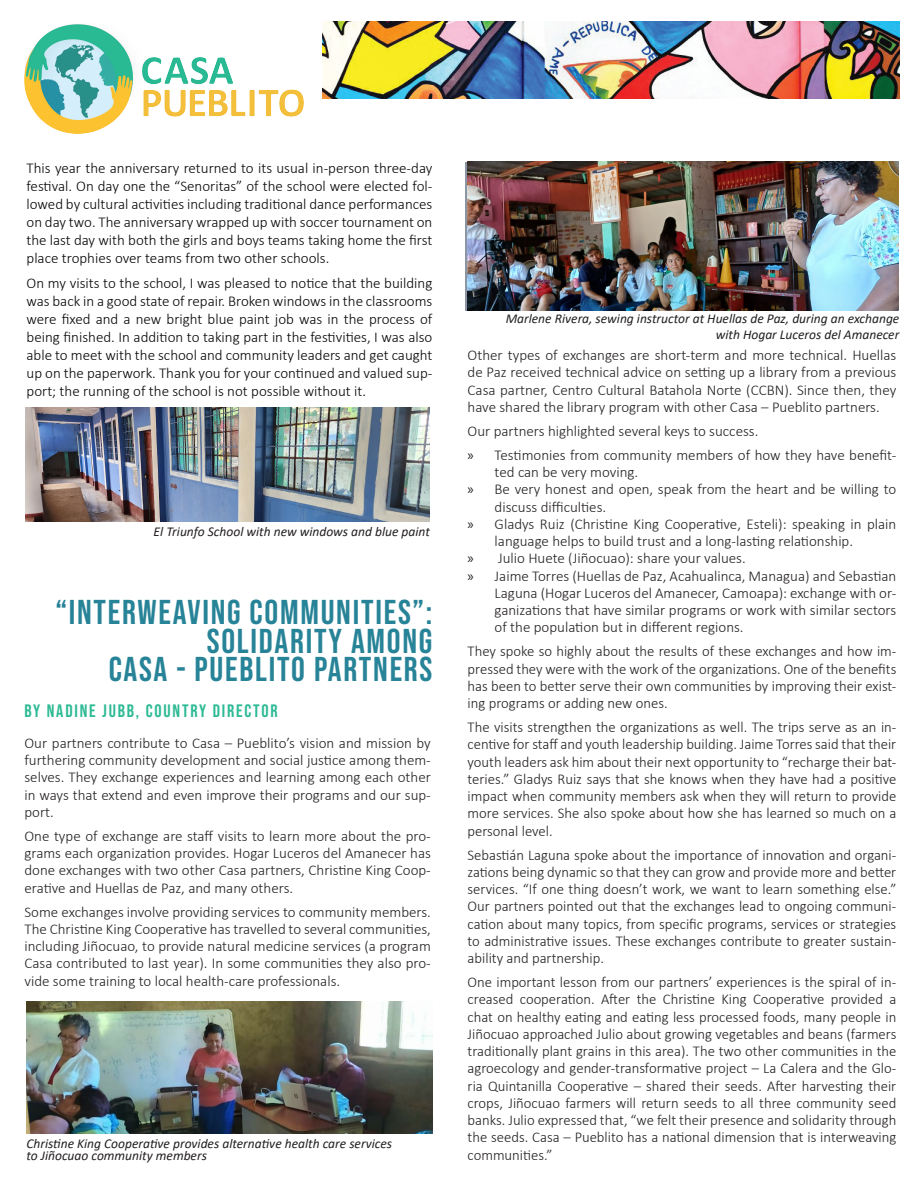
<style>
.page{position:relative;width:918px;height:1188px;background:#fff}
.page>*{position:absolute;margin:0;border:0;box-sizing:border-box;transform-origin:0 0}
.Body_text_copy_grey{font:34.5px "Bebas Neue";letter-spacing:.05em;color:#278397}
.TOP_HEADER{font:18px "Bebas Neue";letter-spacing:.1em;color:#2dba95}
.t1{font:300 15px/17.2px "Calibri";color:#231f20;text-align:justify}
.Body_text_copy_grey-2{font:300 15px/18px "Calibri";color:#040503;text-align:justify}
.Body_text_copy_grey-3{font:italic 13.5px/12px "Calibri";color:#231f20}
.s1{font-family:"Myriad Pro";font-weight:400}
</style>
<div class="page">
<img style="left:467px;top:162px;width:431px;height:148px">
<img style="left:27px;top:1001px;width:405px;height:133px">
<img style="left:26px;top:407px;width:404px;height:115px">
<img style="left:24px;top:24px;width:279px;height:109px">
<img style="left:322px;top:22px;width:578px;height:77px">
<p class="Body_text_copy_grey-2" style="left:27px;top:159px;width:407px">This year the anniversary returned to its usual in-person three-day festival. On day one the “Senoritas” of the school were elected fol&shy;lowed by cultural activities including traditional dance performances on day two. The anniversary wrapped up with soccer tournament on the last day with both the girls and boys teams taking home the first place trophies over teams from two other schools.</p>
<p class="Body_text_copy_grey-2" style="left:27px;top:274px;width:407px">On my visits to the school, I was pleased to notice that the building was back in a good state of repair. Broken windows in the classrooms were fixed and a new bright blue paint job was in the process of being finished. In addition to taking part in the festivities, I was also able to meet with the school and community leaders and get caught up on the paperwork. Thank you for your continued and valued sup&shy;port; the running of the school is not possible without it.</p>
<p class="Body_text_copy_grey-3" style="left:154px;top:525px;width:278px">El Triunfo School with new windows and blue paint</p>
<p class="Body_text_copy_grey" style="left:55px;top:593px;width:378px">“INTERWEAVING COMMUNITIES”:</p>
<p class="Body_text_copy_grey" style="left:207px;top:621px;width:227px">SOLIDARITY AMONG</p>
<p class="Body_text_copy_grey" style="left:109px;top:650px;width:325px">CASA - PUEBLITO PARTNERS</p>
<p class="TOP_HEADER" style="left:24px;top:701px;width:255px">BY NADINE JUBB, COUNTRY DIRECTOR</p>
<p class="t1" style="left:24px;top:734px;width:408px">Our partners contribute to Casa – Pueblito’s vision and mission by furthering community development and social justice among them&shy;selves. They exchange experiences and learning among each other in ways that extend and even improve their programs and our sup&shy;port.</p>
<p class="t1" style="left:24px;top:827px;width:408px">One type of exchange are staff visits to learn more about the pro&shy;grams each organization provides. Hogar Luceros del Amanecer has done exchanges with two other Casa partners, Christine King Coop&shy;erative and Huellas de Paz, and many others.</p>
<p class="t1" style="left:24px;top:903px;width:408px">Some exchanges involve providing services to community members.<br>The Christine King Cooperative has travelled to several communities, including Jiñocuao, to provide natural medicine services (a program Casa contributed to last year). In some communities they also pro&shy;vide some training to local health-care professionals.</p>
<p class="Body_text_copy_grey-3" style="left:26px;top:1137px;width:367px">Christine King Cooperative provides alternative health care services to Jiñocuao community members</p>
<p class="Body_text_copy_grey-3" style="left:506px;top:310px;width:395px;line-height:16.2px;text-align:right">Marlene Rivera, sewing instructor at Huellas de Paz, during an exchange with Hogar Luceros del Amanecer</p>
<p class="t1" style="left:468px;top:346px;width:430px">Other types of exchanges are short-term and more technical. Huellas de Paz received technical advice on setting up a library from a previous Casa partner, Centro Cultural Batahola Norte (CCBN). Since then, they have shared the library program with other Casa – Pueblito partners.</p>
<p class="t1" style="left:468px;top:422px;width:292px">Our partners highlighted several keys to success.</p>
<p class="t1" style="left:495px;top:446px;width:403px;text-indent:-27px"><span class="s1">»</span> Testimonies from community members of how they have benefit&shy;ted can be very moving.</p>
<p class="t1" style="left:495px;top:481px;width:403px;text-indent:-27px"><span class="s1">»</span> Be very honest and open, speak from the heart and be willing to discuss difficulties.</p>
<p class="t1" style="left:495px;top:515px;width:403px;text-indent:-27px"><span class="s1">»</span> Gladys Ruiz (Christine King Cooperative, Esteli): speaking in plain language helps to build trust and a long-lasting relationship.</p>
<p class="t1" style="left:468px;top:550px;width:280px"><span class="s1">»</span> Julio Huete (Jiñocuao): share your values.</p>
<p class="t1" style="left:495px;top:567px;width:403px;text-indent:-27px"><span class="s1">»</span> Jaime Torres (Huellas de Paz, Acahualinca, Managua) and Sebastian Laguna (Hogar Luceros del Amanecer, Camoapa): exchange with or&shy;ganizations that have similar programs or work with similar sectors of the population but in different regions.</p>
<p class="t1" style="left:468px;top:643px;width:430px">They spoke so highly about the results of these exchanges and how im&shy;pressed they were with the work of the organizations. One of the benefits has been to better serve their own communities by improving their exist&shy;ing programs or adding new ones.</p>
<p class="t1" style="left:468px;top:718px;width:430px">The visits strengthen the organizations as well. The trips serve as an in&shy;centive for staff and youth leadership building. Jaime Torres said that their youth leaders ask him about their next opportunity to “recharge their bat&shy;teries.” Gladys Ruiz says that she knows when they have had a positive impact when community members ask when they will return to provide more services. She also spoke about how she has learned so much on a personal level.</p>
<p class="t1" style="left:468px;top:846px;width:430px">Sebastián Laguna spoke about the importance of innovation and organi&shy;zations being dynamic so that they can grow and provide more and better services. “If one thing doesn’t work, we want to learn something else.” Our partners pointed out that the exchanges lead to ongoing communi&shy;cation about many topics, from specific programs, services or strategies to administrative issues. These exchanges contribute to greater sustain&shy;ability and partnership.</p>
<p class="t1" style="left:468px;top:973px;width:430px">One important lesson from our partners’ experiences is the spiral of in&shy;creased cooperation. After the Christine King Cooperative provided a chat on healthy eating and eating less processed foods, many people in Jiñocuao approached Julio about growing vegetables and beans (farmers traditionally plant grains in this area). The two other communities in the agroecology and gender-transformative project – La Calera and the Glo&shy;ria Quintanilla Cooperative – shared their seeds. After harvesting their crops, Jiñocuao farmers will return seeds to all three community seed banks. Julio expressed that, “we felt their presence and solidarity through the seeds. Casa – Pueblito has a national dimension that is interweaving communities.”</p>
</div>
